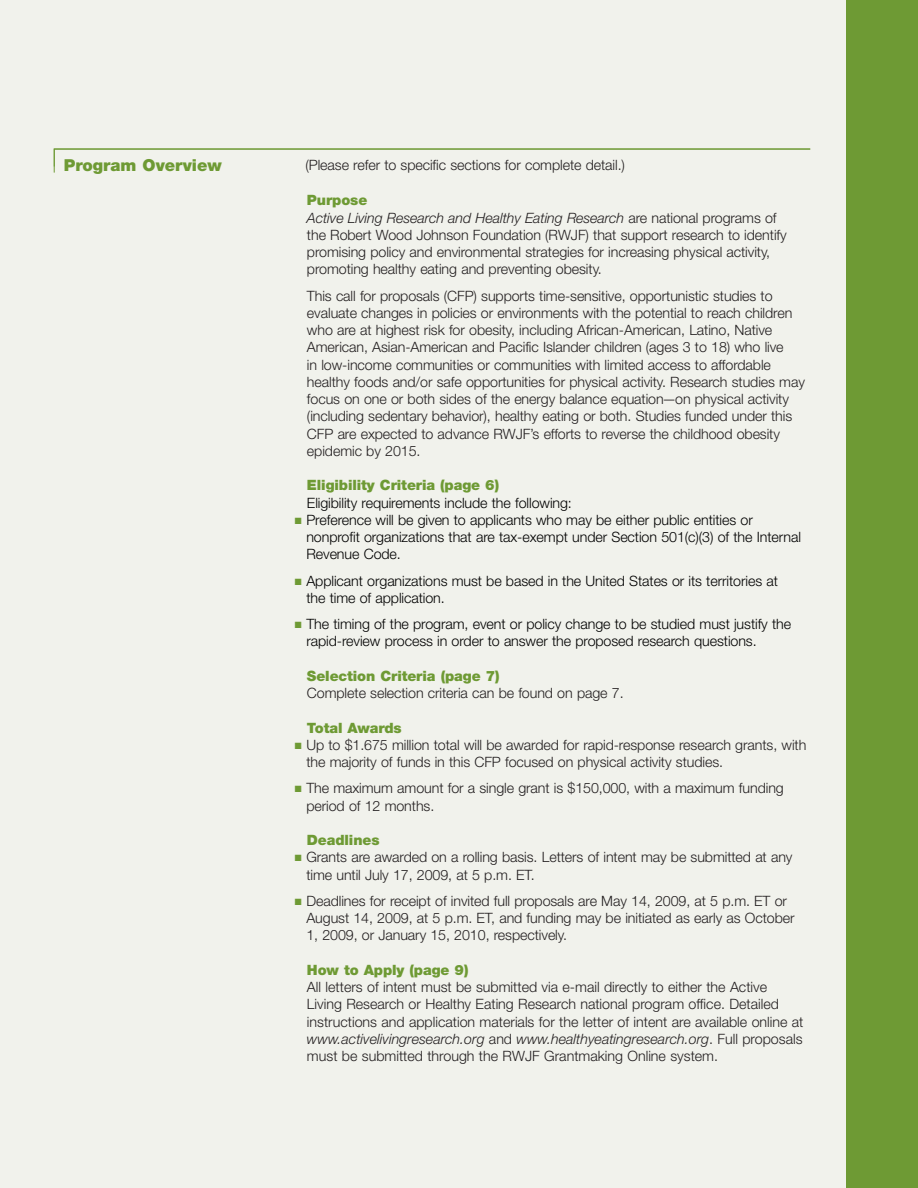
<style>
.page{position:relative;width:918px;height:1188px;background:#fff}
.page>*{position:absolute;margin:0;border:0;box-sizing:border-box;transform-origin:0 0}
.t1{font:900 16.5px "Helvetica Neue LT";color:#6e9a34}
.t2{font:300 14.25px/17.2px "Helvetica Neue LT";letter-spacing:-.005em;color:#231f20}
.t3{font:300 14.25px/17.2px "Helvetica Neue LT";letter-spacing:-.005em;color:#000}
.t4{font:900 14.25px "Helvetica Neue LT";letter-spacing:-.005em;color:#6e9a34}
.s1{font-weight:900;color:#6e9a34}
.s2{font-style:italic}
.s3{color:#6e9a34}
</style>
<div class="page">
<div style="left:0;top:0;width:890px;height:1188px;background:#f1f2ec"></div>
<div style="left:846px;top:0;width:72px;height:1188px;background:#6e9a34"></div>
<svg style="left:54px;top:148px;width:757px;height:25px"></svg>
<p class="t1" style="left:64px;top:159px;width:160px">Program Overview</p>
<p class="t2" style="left:305px;top:158px;width:321px">(Please refer to specific sections for complete detail.)</p>
<p class="t2" style="left:307px;top:193px;width:481px"><span class="s1">Purpose<br></span><span class="s2">Active Living Research and Healthy Eating Research</span> are national programs of the Robert Wood Johnson Foundation (RWJF) that support research to identify promising policy and environmental strategies for increasing physical activity, promoting healthy eating and preventing obesity.</p>
<p class="t2" style="left:307px;top:288px;width:500px">This call for proposals (CFP) supports time-sensitive, opportunistic studies to evaluate changes in policies or environments with the potential to reach children who are at highest risk for obesity, including African-American, Latino, Native American, Asian-American and Pacific Islander children (ages 3 to 18) who live<br>in low-income communities or communities with limited access to affordable healthy foods and/or safe opportunities for physical activity. Research studies may focus on one or both sides of the energy balance equation—on physical activity (including sedentary behavior), healthy eating or both. Studies funded under this CFP are expected to advance RWJF’s efforts to reverse the childhood obesity epidemic by 2015.</p>
<p class="t4" style="left:307px;top:480px;width:194px">Eligibility Criteria (page 6)</p>
<p class="t3" style="left:307px;top:495px;width:266px">Eligibility requirements include the following:</p>
<p class="t3" style="left:306px;top:513px;width:496px;text-indent:-11px"><span class="s3">■</span> Preference will be given to applicants who may be either public entities or nonprofit organizations that are tax-exempt under Section 501(c)(3) of the Internal<br>Revenue Code.</p>
<p class="t3" style="left:306px;top:573px;width:473px;text-indent:-11px"><span class="s3">■</span> Applicant organizations must be based in the United States or its territories at the time of application.</p>
<p class="t3" style="left:306px;top:617px;width:486px;text-indent:-11px"><span class="s3">■</span> The timing of the program, event or policy change to be studied must justify the rapid-review process in order to answer the proposed research questions.</p>
<p class="t4" style="left:307px;top:671px;width:194px">Selection Criteria (page 7)</p>
<p class="t2" style="left:307px;top:686px;width:318px">Complete selection criteria can be found on page 7.</p>
<p class="t4" style="left:307px;top:722px;width:96px">Total Awards</p>
<p class="t2" style="left:306px;top:738px;width:501px;text-indent:-11px"><span class="s3">■</span> Up to $1.675 million total will be awarded for rapid-response research grants, with the majority of funds in this CFP focused on physical activity studies.</p>
<p class="t2" style="left:306px;top:781px;width:479px;text-indent:-11px"><span class="s3">■</span> The maximum amount for a single grant is $150,000, with a maximum funding period of 12 months.</p>
<p class="t4" style="left:307px;top:835px;width:74px">Deadlines</p>
<p class="t2" style="left:306px;top:850px;width:488px;text-indent:-11px"><span class="s3">■</span> Grants are awarded on a rolling basis. Letters of intent may be submitted at any time until July 17, 2009, at 5 p.m. ET.</p>
<p class="t2" style="left:306px;top:894px;width:490px;text-indent:-11px"><span class="s3">■</span> Deadlines for receipt of invited full proposals are May 14, 2009, at 5 p.m. ET or<br>August 14, 2009, at 5 p.m. ET, and funding may be initiated as early as October<br>1, 2009, or January 15, 2010, respectively.</p>
<p class="t4" style="left:307px;top:965px;width:163px">How to Apply (page 9)</p>
<p class="t2" style="left:307px;top:980px;width:498px">All letters of intent must be submitted via e-mail directly to either the Active Living Research or Healthy Eating Research national program office. Detailed instructions and application materials for the letter of intent are available online at <span class="s2">www.activelivingresearch.org</span> and <span class="s2">www.healthyeatingresearch.org</span>. Full proposals must be submitted through the RWJF Grantmaking Online system.</p>
</div>
